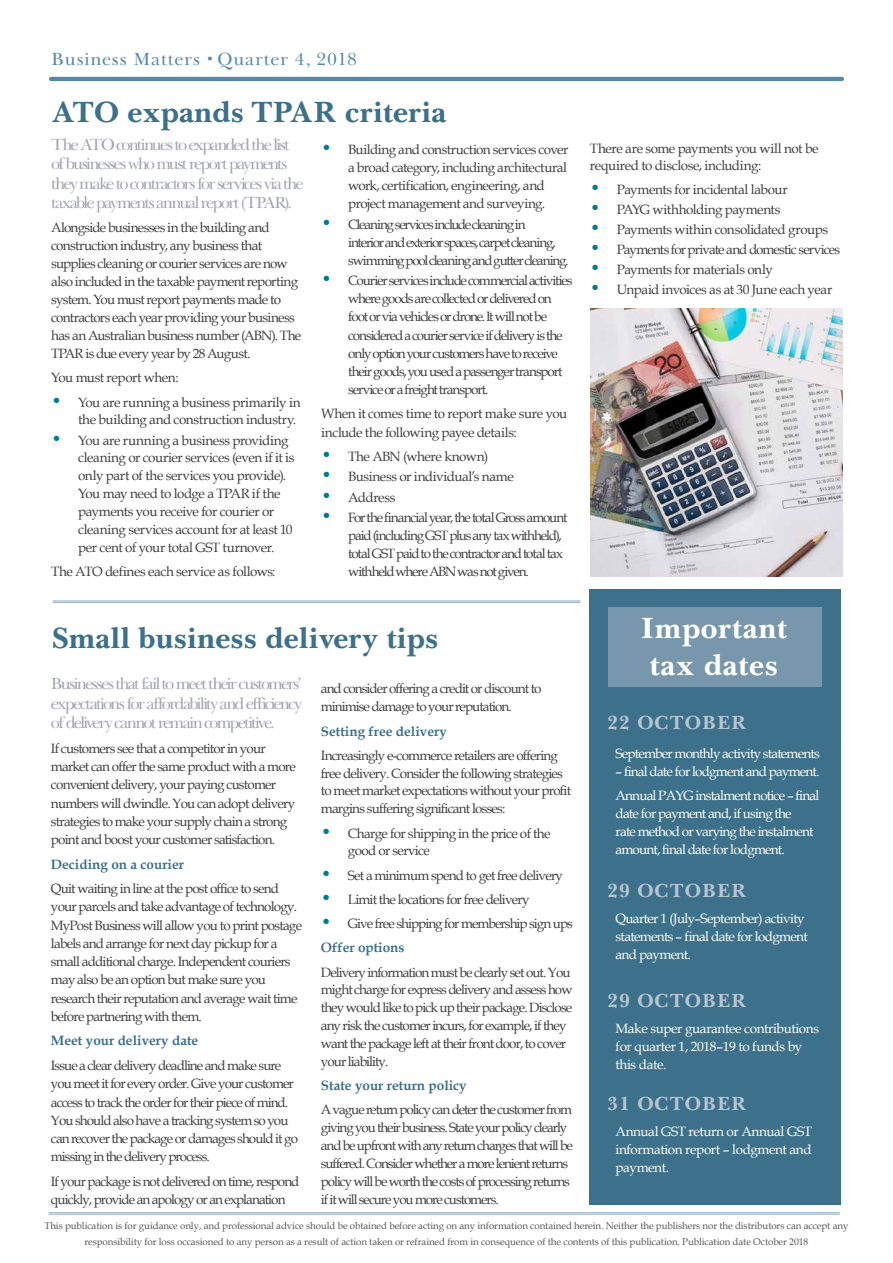
<style>
.page{position:relative;width:893px;height:1263px;background:#fff}
.page>*{position:absolute;margin:0;border:0;box-sizing:border-box;transform-origin:0 0}
.t1{font:700 30px "Baskerville Cyr LT Std";color:#3c708b}
.t2{font:700 30px/37.5px "Baskerville Cyr LT Std";letter-spacing:.02em;color:#fff;text-align:center}
.t3{font:700 19.5px "Baskerville Cyr LT Std";letter-spacing:.05em;color:#b6c5d1}
.t4{font:18px "Baskerville Cyr LT Std Upright";letter-spacing:.045em;color:#5487aa}
.t5{font:16.5px/19.5px "Baskerville Cyr LT Std Upright";letter-spacing:-.11em;color:#a2a4ae}
.t6{font:13.5px/18.3px "Book Antiqua";letter-spacing:-.06em;color:#414042}
.t7{font:13.5px/18.1px "Book Antiqua";letter-spacing:-.08em;color:#414042}
.t8{font:13.5px/18px "Book Antiqua";letter-spacing:-.035em;color:#414042}
.t9{font:13.5px/18px "Book Antiqua";letter-spacing:-.06em;color:#fff}
.t10{font:13.5px/18.1px "Book Antiqua";letter-spacing:-.03em;color:#414042}
.t11{font:13.5px/18.1px "Book Antiqua";letter-spacing:-.04em;color:#414042}
.t12{font:13.5px/18.1px "Book Antiqua";letter-spacing:-.085em;color:#414042}
.t13{font:13.5px/18.1px "Book Antiqua";letter-spacing:-.09em;color:#414042}
.t14{font:700 13.5px "Book Antiqua";color:#3c708b}
.t15{font:13.5px/18px "Book Antiqua";letter-spacing:-.025em;color:#414042}
.t16{font:13.5px/18px "Book Antiqua";letter-spacing:-.03em;color:#fff}
.t17{font:9.75px/15.9px "Book Antiqua";letter-spacing:-.01em;color:#58595b;text-align:center}
.s1{font-size:18px;color:#007b92}
.s2{font-weight:700;color:#3c708b}
</style>
<div class="page">
<div style="left:588px;top:589px;width:252px;height:616px;background:#3c708b"></div>
<div style="left:608px;top:608px;width:214px;height:79px;background:#7897ac"></div>
<hr style="left:51px;top:77px;width:791px;height:4px;background:#5487aa">
<hr style="left:53px;top:602px;width:527px;height:1px;background:#92acc5">
<hr style="left:53px;top:601px;width:527px;height:1px;background:#92acc5">
<hr style="left:49px;top:1214px;width:790px;height:1px;background:#92acc5">
<hr style="left:49px;top:1212px;width:790px;height:1px;background:#92acc5">
<img style="left:590px;top:309px;width:252px;height:267px">
<h3 class="t4" style="left:51px;top:49px;width:308px">Business Matters Quarter 4, 2018</h3>
<h1 class="t1" style="left:51px;top:95px;width:397px">ATO expands TPAR criteria</h1>
<p class="t5" style="left:51px;top:135px;width:254px">The ATO continues to expanded the list of businesses who must report payments they make to contractors for services via the taxable payments annual report (TPAR).</p>
<p class="t6" style="left:51px;top:219px;width:252px">Alongside businesses in the building and construction industry, any business that supplies cleaning or courier services are now also included in the taxable payment reporting system. You must report payments made to contractors each year providing your business has an Australian business number (ABN). The TPAR is due every year by 28 August.</p>
<p class="t8" style="left:51px;top:368px;width:129px">You must report when:</p>
<p class="t15" style="left:78px;top:393px;width:224px;text-indent:-27px"><span class="s1">•</span> You are running a business primarily in the building and construction industry.</p>
<p class="t8" style="left:78px;top:431px;width:218px;text-indent:-27px"><span class="s1">•</span> You are running a business providing cleaning or courier services (even if it is only part of the services you provide).<br>You may need to lodge a TPAR if the payments you receive for courier or cleaning services account for at least 10 per cent of your total GST turnover.</p>
<p class="t8" style="left:51px;top:563px;width:226px">The ATO defines each service as follows:</p>
<p class="t11" style="left:348px;top:140px;width:222px;text-indent:-27px"><span class="s1">•</span> Building and construction services cover a broad category, including architectural work, certification, engineering, and project management and surveying.</p>
<p class="t13" style="left:348px;top:215px;width:222px;text-indent:-27px"><span class="s1">•</span> Cleaning services include cleaning in<br>interior and exterior spaces,carpet cleaning, swimming pool cleaning and gutter cleaning.</p>
<p class="t7" style="left:348px;top:271px;width:226px;text-indent:-27px"><span class="s1">•</span> Courier services include commercial activities where goods are collected or delivered on foot or via vehicles or drone. It will not be considered a courier service if delivery is the only option your customers have to receive their goods, you used a passenger transport service or a freight transport.</p>
<p class="t10" style="left:321px;top:404px;width:248px">When it comes time to report make sure you include the following payee details:</p>
<p class="t8" style="left:321px;top:447px;width:169px"><span class="s1">•</span> The ABN (where known)</p>
<p class="t10" style="left:321px;top:467px;width:194px"><span class="s1">•</span> Business or individual’s name</p>
<p class="t10" style="left:321px;top:488px;width:76px"><span class="s1">•</span> Address</p>
<p class="t12" style="left:348px;top:508px;width:221px;text-indent:-27px"><span class="s1">•</span> For the financial year, the total Gross amount paid (including GST plus any tax withheld), total GST paid to the contractor and total tax withheld where ABN was not given.</p>
<h1 class="t1" style="left:52px;top:621px;width:388px">Small business delivery tips</h1>
<p class="t5" style="left:51px;top:674px;width:253px;text-align:justify">Businesses that fail to meet their customers’ expectations for affordability and efficiency of delivery cannot remain competitive.</p>
<p class="t6" style="left:51px;top:739px;width:246px">If customers see that a competitor in your market can offer the same product with a more convenient delivery, your paying customer numbers will dwindle. You can adopt delivery strategies to make your supply chain a strong point and boost your customer satisfaction.</p>
<p class="t14" style="left:51px;top:855px;width:135px">Deciding on a courier</p>
<p class="t6" style="left:51px;top:879px;width:253px">Quit waiting in line at the post office to send your parcels and take advantage of technology.<br>MyPost Business will allow you to print postage labels and arrange for next day pickup for a small additional charge. Independent couriers may also be an option but make sure you research their reputation and average wait time before partnering with them.</p>
<p class="t14" style="left:51px;top:1032px;width:149px">Meet your delivery date</p>
<p class="t6" style="left:51px;top:1056px;width:249px">Issue a clear delivery deadline and make sure you meet it for every order. Give your customer access to track the order for their piece of mind.<br>You should also have a tracking system so you can recover the package or damages should it go missing in the delivery process.</p>
<p class="t6" style="left:51px;top:1172px;width:250px">If your package is not delivered on time, respond quickly, provide an apology or an explanation</p>
<p class="t6" style="left:321px;top:680px;width:222px;line-height:17.9px">and consider offering a credit or discount to minimise damage to your reputation.</p>
<p class="t14" style="left:321px;top:722px;width:127px">Setting free delivery</p>
<p class="t6" style="left:321px;top:746px;width:252px;line-height:17.9px">Increasingly e-commerce retailers are offering free delivery. Consider the following strategies to meet market expectations without your profit margins suffering significant losses:</p>
<p class="t6" style="left:348px;top:824px;width:204px;line-height:17.9px;text-indent:-27px"><span class="s1">•</span> Charge for shipping in the price of the good or service</p>
<p class="t6" style="left:321px;top:865px;width:244px"><span class="s1">•</span> Set a minimum spend to get free delivery</p>
<p class="t6" style="left:321px;top:890px;width:210px"><span class="s1">•</span> Limit the locations for free delivery</p>
<p class="t6" style="left:321px;top:911px;width:254px;line-height:24.3px"><span class="s1">•</span> Give free shipping for membership sign ups<br><span class="s2">Offer options</span></p>
<p class="t6" style="left:321px;top:963px;width:253px;line-height:17.9px">Delivery information must be clearly set out. You might charge for express delivery and assess how they would like to pick up their package. Disclose any risk the customer incurs, for example, if they want the package left at their front door, to cover your liability.</p>
<p class="t14" style="left:321px;top:1076px;width:147px">State your return policy</p>
<p class="t7" style="left:321px;top:1100px;width:253px">A vague return policy can deter the customer from giving you their business. State your policy clearly and be upfront with any return charges that will be suffered. Consider whether a more lenient returns policy will be worth the costs of processing returns if it will secure you more customers.</p>
<p class="t10" style="left:590px;top:139px;width:230px;line-height:17.7px">There are some payments you will not be required to disclose, including:</p>
<p class="t10" style="left:590px;top:180px;width:199px"><span class="s1">•</span> Payments for incidental labour</p>
<p class="t11" style="left:590px;top:200px;width:192px"><span class="s1">•</span> PAYG withholding payments</p>
<p class="t8" style="left:590px;top:220px;width:240px"><span class="s1">•</span> Payments within consolidated groups</p>
<p class="t6" style="left:590px;top:240px;width:252px"><span class="s1">•</span> Payments for private and domestic services</p>
<p class="t10" style="left:590px;top:260px;width:184px"><span class="s1">•</span> Payments for materials only</p>
<p class="t11" style="left:590px;top:280px;width:244px"><span class="s1">•</span> Unpaid invoices as at 30 June each year</p>
<h1 class="t2" style="left:641px;top:610px;width:148px">Important tax dates</h1>
<h2 class="t3" style="left:607px;top:711px;width:140px">22 OCTOBER</h2>
<p class="t9" style="left:616px;top:744px;width:206px">September monthly activity statements</p>
<p class="t9" style="left:616px;top:758px;width:205px;line-height:24.5px">– final date for lodgment and payment.<br>Annual PAYG instalment notice – final</p>
<p class="t9" style="left:616px;top:804px;width:200px">date for payment and, if using the rate method or varying the instalment amount, final date for lodgment.</p>
<h2 class="t3" style="left:607px;top:880px;width:140px">29 OCTOBER</h2>
<p class="t9" style="left:616px;top:909px;width:194px">Quarter 1 (July–September) activity statements – final date for lodgment and payment.</p>
<h2 class="t3" style="left:607px;top:989px;width:140px">29 OCTOBER</h2>
<p class="t16" style="left:616px;top:1019px;width:205px">Make super guarantee contributions for quarter 1, 2018–19 to funds by this date.</p>
<h2 class="t3" style="left:607px;top:1092px;width:140px">31 OCTOBER</h2>
<p class="t9" style="left:616px;top:1122px;width:198px;text-align:justify">Annual GST return or Annual GST information report – lodgment and payment.</p>
<p class="t17" style="left:45px;top:1218px;width:805px">This publication is for guidance only, and professional advice should be obtained before acting on any information contained herein. Neither the publishers nor the distributors can accept any responsibility for loss occasioned to any person as a result of action taken or refrained from in consequence of the contents of this publication. Publication date October 2018</p>
</div>
